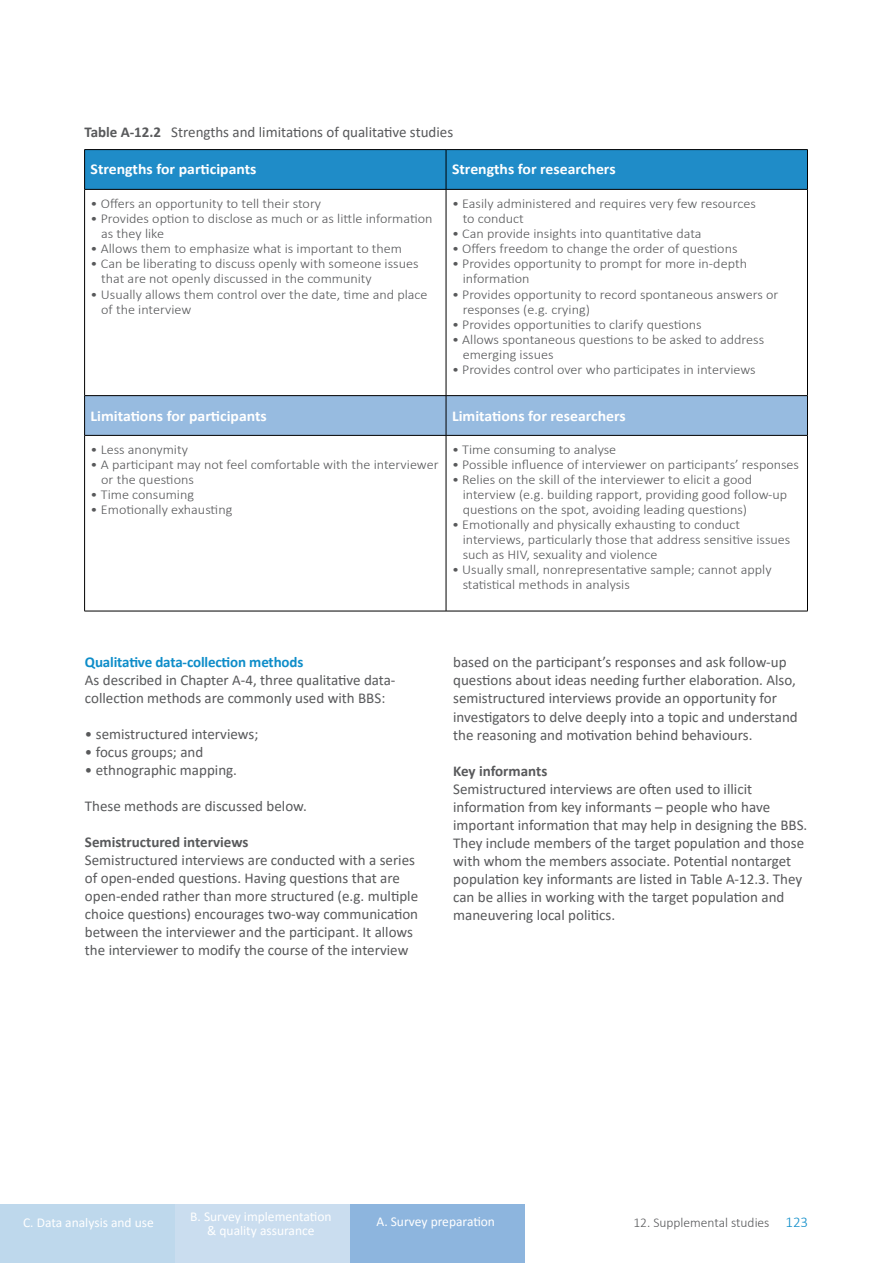
<style>
.page{position:relative;width:893px;height:1263px;background:#fff}
.page>*{position:absolute;margin:0;border:0;box-sizing:border-box;transform-origin:0 0}
.t1{font:15px/18px "Calibri";color:#58595b}
.t2{font:700 15px "Calibri";color:#fff;scale:1.05 1}
.t3{font:700 15px "Calibri";color:#58595b}
.t4{font:700 15px "Calibri";letter-spacing:-.01em;color:#0e8dc9}
.t5{font:300 15px "Calibri";color:#0e8dc9}
.t6{font:300 13.5px/15.1px "Calibri";color:#58595b;scale:1.05 1}
.t7{font:13.5px/13.5px "Calibri";color:#fff;text-align:center}
.t8{font:300 13.5px "Calibri";color:#58595b}
.s1{font-weight:700}
</style>
<div class="page">
<div style="left:175px;top:1204px;width:175px;height:59px;background:#caddef"></div>
<div style="left:0;top:1204px;width:175px;height:59px;background:#bed8ec"></div>
<div style="left:350px;top:1204px;width:174px;height:59px;background:#8db5de"></div>
<div style="left:85px;top:150px;width:722px;height:39px;background:#1f8cc8"></div>
<div style="left:85px;top:396px;width:722px;height:39px;background:#97bbe0"></div>
<hr style="left:84px;top:149px;width:362px;height:1px;background:#000">
<hr style="left:84px;top:150px;width:1px;height:39px;background:#000">
<hr style="left:446px;top:149px;width:362px;height:1px;background:#000">
<hr style="left:446px;top:150px;width:1px;height:39px;background:#000">
<hr style="left:807px;top:150px;width:1px;height:39px;background:#000">
<hr style="left:84px;top:189px;width:362px;height:1px;background:#000">
<hr style="left:84px;top:190px;width:1px;height:205px;background:#000">
<hr style="left:446px;top:189px;width:362px;height:1px;background:#000">
<hr style="left:446px;top:190px;width:1px;height:205px;background:#000">
<hr style="left:807px;top:190px;width:1px;height:205px;background:#000">
<hr style="left:84px;top:395px;width:362px;height:1px;background:#000">
<hr style="left:84px;top:396px;width:1px;height:39px;background:#000">
<hr style="left:446px;top:395px;width:362px;height:1px;background:#000">
<hr style="left:446px;top:396px;width:1px;height:39px;background:#000">
<hr style="left:807px;top:396px;width:1px;height:39px;background:#000">
<hr style="left:84px;top:435px;width:362px;height:1px;background:#000">
<hr style="left:84px;top:436px;width:1px;height:175px;background:#000">
<hr style="left:446px;top:435px;width:362px;height:1px;background:#000">
<hr style="left:446px;top:436px;width:1px;height:175px;background:#000">
<hr style="left:807px;top:436px;width:1px;height:175px;background:#000">
<hr style="left:84px;top:611px;width:362px;height:1px;background:#000">
<hr style="left:446px;top:611px;width:362px;height:1px;background:#000">
<p class="t1" style="left:84px;top:123px;width:370px"><span class="s1">Table A-12.2</span> Strengths and limitations of qualitative studies</p>
<p class="t2" style="left:91px;top:158px;width:160px">Strengths for participants</p>
<p class="t2" style="left:452px;top:158px;width:157px">Strengths for researchers</p>
<p class="t6" style="left:91px;top:196px;width:221px">• Offers an opportunity to tell their story</p>
<p class="t6" style="left:101px;top:211px;width:317px;text-indent:-11px">• Provides option to disclose as much or as little information as they like</p>
<p class="t6" style="left:91px;top:241px;width:298px">• Allows them to emphasize what is important to them</p>
<p class="t6" style="left:101px;top:256px;width:304px;text-indent:-11px">• Can be liberating to discuss openly with someone issues that are not openly discussed in the community</p>
<p class="t6" style="left:101px;top:286px;width:312px;text-indent:-11px">• Usually allows them control over the date, time and place of the interview</p>
<p class="t6" style="left:463px;top:196px;width:281px;text-indent:-11px">• Easily administered and requires very few resources to conduct</p>
<p class="t6" style="left:452px;top:226px;width:239px">• Can provide insights into quantitative data</p>
<p class="t6" style="left:452px;top:241px;width:273px">• Offers freedom to change the order of questions</p>
<p class="t6" style="left:463px;top:256px;width:272px;text-indent:-11px">• Provides opportunity to prompt for more in-depth information</p>
<p class="t6" style="left:463px;top:286px;width:302px;text-indent:-11px">• Provides opportunity to record spontaneous answers or responses (e.g. crying)</p>
<p class="t6" style="left:452px;top:317px;width:239px">• Provides opportunities to clarify questions</p>
<p class="t6" style="left:463px;top:332px;width:289px;text-indent:-11px">• Allows spontaneous questions to be asked to address emerging issues</p>
<p class="t6" style="left:452px;top:362px;width:291px">• Provides control over who participates in interviews</p>
<p class="t2" style="left:91px;top:405px;width:169px">Limitations for participants</p>
<p class="t2" style="left:452px;top:405px;width:167px">Limitations for researchers</p>
<p class="t6" style="left:91px;top:442px;width:94px">• Less anonymity</p>
<p class="t6" style="left:101px;top:457px;width:323px;text-indent:-11px">• A participant may not feel comfortable with the interviewer or the questions</p>
<p class="t6" style="left:91px;top:487px;width:100px">• Time consuming</p>
<p class="t6" style="left:91px;top:502px;width:137px">• Emotionally exhausting</p>
<p class="t6" style="left:452px;top:442px;width:158px">• Time consuming to analyse</p>
<p class="t6" style="left:452px;top:457px;width:332px">• Possible influence of interviewer on participants’ responses</p>
<p class="t6" style="left:463px;top:472px;width:311px;text-indent:-11px">• Relies on the skill of the interviewer to elicit a good interview (e.g. building rapport, providing good follow-up questions on the spot, avoiding leading questions)</p>
<p class="t6" style="left:463px;top:517px;width:314px;text-indent:-11px">• Emotionally and physically exhausting to conduct interviews, particularly those that address sensitive issues such as HIV, sexuality and violence</p>
<p class="t6" style="left:463px;top:561px;width:296px;text-indent:-11px">• Usually small, nonrepresentative sample; cannot apply statistical methods in analysis</p>
<p class="t4" style="left:85px;top:651px;width:220px">Qualitative data-collection methods</p>
<p class="t1" style="left:85px;top:670px;width:312px">As described in Chapter A-4, three qualitative data&shy;collection methods are commonly used with BBS:</p>
<p class="t1" style="left:85px;top:724px;width:175px">• semistructured interviews;</p>
<p class="t1" style="left:85px;top:742px;width:120px">• focus groups; and</p>
<p class="t1" style="left:85px;top:760px;width:154px">• ethnographic mapping.</p>
<p class="t1" style="left:85px;top:796px;width:223px">These methods are discussed below.</p>
<p class="t3" style="left:85px;top:831px;width:165px">Semistructured interviews</p>
<p class="t1" style="left:85px;top:850px;width:335px">Semistructured interviews are conducted with a series of open-ended questions. Having questions that are open-ended rather than more structured (e.g. multiple choice questions) encourages two-way communication between the interviewer and the participant. It allows the interviewer to modify the course of the interview</p>
<p class="t1" style="left:453px;top:653px;width:346px">based on the participant’s responses and ask follow-up questions about ideas needing further elaboration. Also, semistructured interviews provide an opportunity for investigators to delve deeply into a topic and understand the reasoning and motivation behind behaviours.</p>
<p class="t3" style="left:453px;top:760px;width:96px">Key informants</p>
<p class="t1" style="left:453px;top:779px;width:356px">Semistructured interviews are often used to illicit information from key informants – people who have important information that may help in designing the BBS.<br>They include members of the target population and those with whom the members associate. Potential nontarget population key informants are listed in Table A-12.3. They can be allies in working with the target population and maneuvering local politics.</p>
<p class="t7" style="left:190px;top:1209px;width:143px">B. Survey implementation &amp; quality assurance</p>
<p class="t7" style="left:23px;top:1215px;width:132px">C. Data analysis and use</p>
<p class="t7" style="left:376px;top:1215px;width:120px">A. Survey preparation</p>
<p class="t5" style="left:786px;top:1213px;width:24px">123</p>
<p class="t8" style="left:633px;top:1214px;width:138px">12. Supplemental studies</p>
</div>
